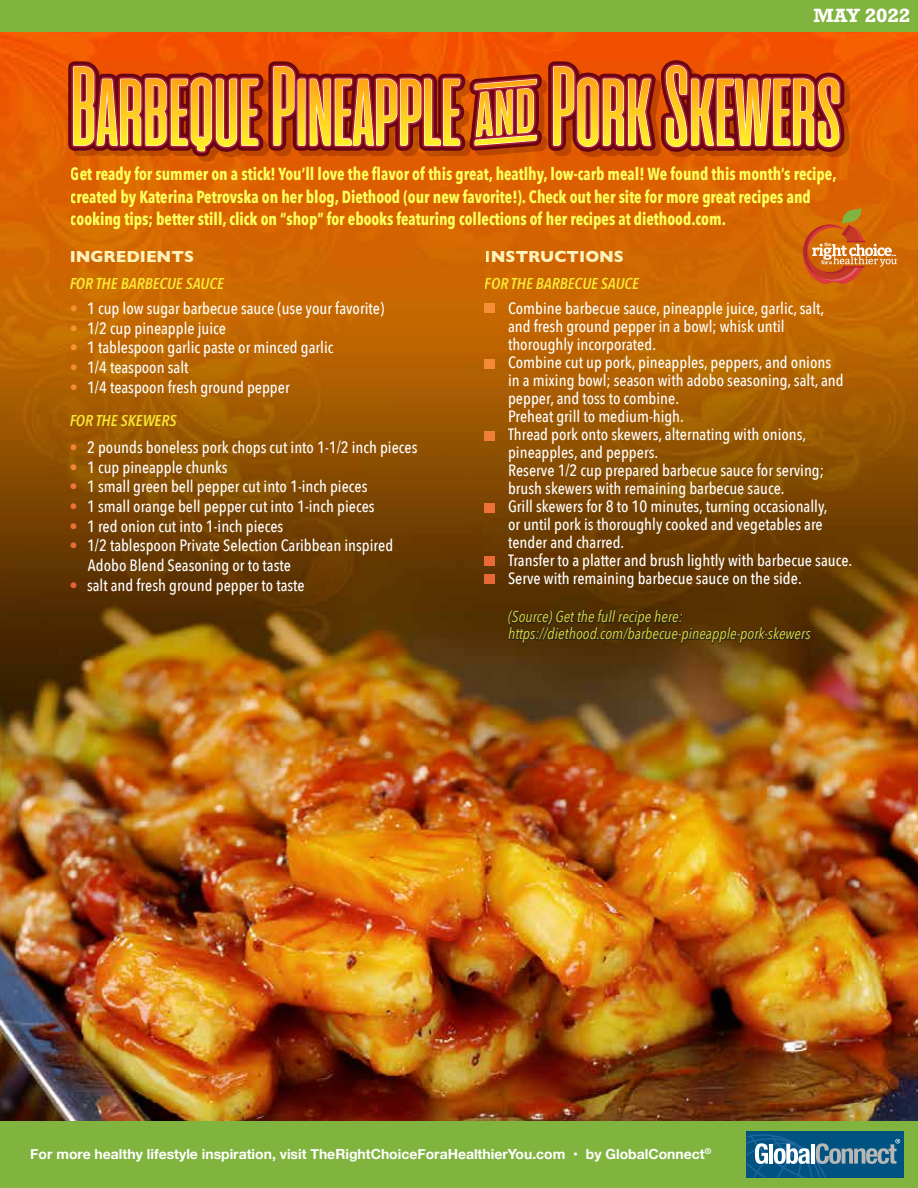
<style>
.page{position:relative;width:918px;height:1188px;background:#fff}
.page>*{position:absolute;margin:0;border:0;box-sizing:border-box;transform-origin:0 0}
.t1{font:700 18px "Rockwell";color:#fff}
.t2{font:700 17.4px/22.5px "Avenir Next Condensed";color:#f2ff5a;scale:.9 1}
.t3{font:500 16.35px/18px "Avenir Next Condensed";color:#fff}
.t4{font:700 16.35px "Gill Sans";color:#ffecbb}
.t5{font:italic 15.75px/16.8px "Avenir Next Condensed";color:#e7db32}
.t6{font:italic 600 15.75px "Avenir Next Condensed";color:#e7db32}
.t7{font:700 13.95px "Helvetica Neue";color:#fff}
.s1{color:#dd4136}
</style>
<div class="page">
<img style="left:0;top:31px;width:918px;height:1090px">
<div style="left:485px;top:431px;width:10px;height:9px;background:#f07f36"></div>
<div style="left:485px;top:303px;width:10px;height:10px;background:#f78f37"></div>
<div style="left:485px;top:359px;width:10px;height:9px;background:#f48836"></div>
<div style="left:485px;top:503px;width:10px;height:10px;background:#ec7237"></div>
<svg style="left:68px;top:60px;width:782px;height:102px;background:#cf6e23"></svg>
<div style="left:485px;top:556px;width:10px;height:10px;background:#e96938"></div>
<div style="left:485px;top:574px;width:10px;height:10px;background:#e86636"></div>
<svg style="left:507px;top:546px;width:306px;height:183px;background:#603c0d"></svg>
<svg style="left:802px;top:208px;width:96px;height:77px;background:#d26f21"></svg>
<div style="left:0;top:0;width:918px;height:31px;background:#80b43f"></div>
<div style="left:0;top:1121px;width:918px;height:67px;background:#80b43f"></div>
<div style="left:747px;top:1131px;width:157px;height:47px;background:#005381"></div>
<svg style="left:747px;top:1134px;width:153px;height:44px"></svg>
<p class="t1" style="left:814px;top:3px;width:98px">MAY 2022</p>
<p class="t2" style="left:71px;top:163px;width:852px">Get ready for summer on a stick! You’ll love the flavor of this great, heatlhy, low-carb meal! We found this month’s recipe, created by Katerina Petrovska on her blog, Diethood (our new favorite!). Check out her site for more great recipes and cooking tips; better still, click on “shop” for ebooks featuring collections of her recipes at diethood.com.</p>
<p class="t4" style="left:70px;top:243px;width:126px">INGREDIENTS</p>
<p class="t6" style="left:70px;top:274px;width:156px">FOR THE BARBECUE SAUCE</p>
<p class="t3" style="left:70px;top:299px;width:316px"><span class="s1">•</span> 1 cup low sugar barbecue sauce (use your favorite)</p>
<p class="t3" style="left:70px;top:319px;width:158px"><span class="s1">•</span> 1/2 cup pineapple juice</p>
<p class="t3" style="left:70px;top:339px;width:265px"><span class="s1">•</span> 1 tablespoon garlic paste or minced garlic</p>
<p class="t3" style="left:70px;top:358px;width:120px"><span class="s1">•</span> 1/4 teaspoon salt</p>
<p class="t3" style="left:70px;top:378px;width:222px"><span class="s1">•</span> 1/4 teaspoon fresh ground pepper</p>
<p class="t6" style="left:70px;top:411px;width:108px">FOR THE SKEWERS</p>
<p class="t3" style="left:70px;top:438px;width:350px"><span class="s1">•</span> 2 pounds boneless pork chops cut into 1-1/2 inch pieces</p>
<p class="t3" style="left:70px;top:458px;width:160px"><span class="s1">•</span> 1 cup pineapple chunks</p>
<p class="t3" style="left:70px;top:478px;width:300px"><span class="s1">•</span> 1 small green bell pepper cut into 1-inch pieces</p>
<p class="t3" style="left:70px;top:497px;width:307px"><span class="s1">•</span> 1 small orange bell pepper cut into 1-inch pieces</p>
<p class="t3" style="left:70px;top:517px;width:215px"><span class="s1">•</span> 1 red onion cut into 1-inch pieces</p>
<p class="t3" style="left:88px;top:536px;width:307px;line-height:19.6px;text-indent:-18px"><span class="s1">•</span> 1/2 tablespoon Private Selection Caribbean inspired<br>Adobo Blend Seasoning or to taste</p>
<p class="t3" style="left:70px;top:576px;width:237px"><span class="s1">•</span> salt and fresh ground pepper to taste</p>
<p class="t4" style="left:485px;top:243px;width:141px">INSTRUCTIONS</p>
<p class="t6" style="left:485px;top:274px;width:156px">FOR THE BARBECUE SAUCE</p>
<p class="t3" style="left:508px;top:299px;width:346px">Combine barbecue sauce, pineapple juice, garlic, salt,<br>and fresh ground pepper in a bowl; whisk until thoroughly incorporated.<br>Combine cut up pork, pineapples, peppers, and onions<br>in a mixing bowl; season with adobo seasoning, salt, and pepper, and toss to combine.<br>Preheat grill to medium-high.<br>Thread pork onto skewers, alternating with onions, pineapples, and peppers.<br>Reserve 1/2 cup prepared barbecue sauce for serving; brush skewers with remaining barbecue sauce.<br>Grill skewers for 8 to 10 minutes, turning occasionally,<br>or until pork is thoroughly cooked and vegetables are tender and charred.<br>Transfer to a platter and brush lightly with barbecue sauce.<br>Serve with remaining barbecue sauce on the side.</p>
<p class="t5" style="left:508px;top:609px;width:304px">(Source) Get the full recipe here: https://diethood.com/barbecue-pineapple-pork-skewers</p>
<p class="t7" style="left:30px;top:1143px;width:682px">For more healthy lifestyle inspiration, visit TheRightChoiceForaHealthierYou.com • by GlobalConnect<sup>®</sup></p>
</div>
